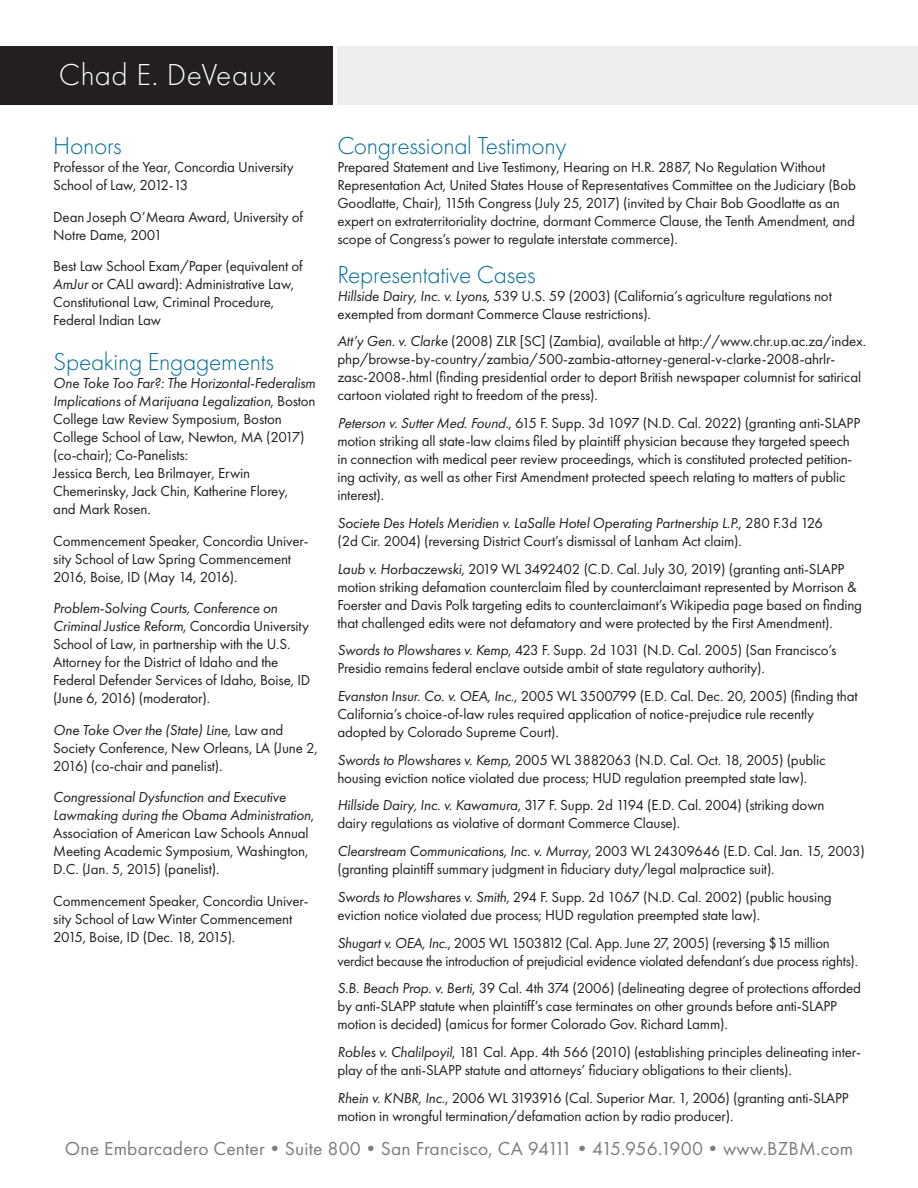
<style>
.page{position:relative;width:918px;height:1188px;background:#fff}
.page>*{position:absolute;margin:0;border:0;box-sizing:border-box;transform-origin:0 0}
.t1{font:300 31.5px "Futura PT";letter-spacing:.02em;color:#fff}
.t2{font:300 25.5px "Futura PT";letter-spacing:-.01em;color:#006c95}
.t3{font:19.5px "Futura PT";letter-spacing:.01em;color:#7b7c81}
.t4{font:15px/18px "Futura PT";letter-spacing:-.01em;color:#231f20}
.s1{font-style:italic}
</style>
<div class="page">
<div style="left:0;top:46px;width:333px;height:58px;background:#231f20"></div>
<div style="left:338px;top:46px;width:580px;height:59px;background:#eceded"></div>
<p class="t1" style="left:59px;top:56px;width:219px">Chad E. DeVeaux</p>
<p class="t2" style="left:337px;top:132px;width:231px">Congressional Testimony</p>
<p class="t4" style="left:337px;top:158px;width:520px">Prepared Statement and Live Testimony, Hearing on H.R. 2887, No Regulation Without Representation Act, United States House of Representatives Committee on the Judiciary (Bob Goodlatte, Chair), 115th Congress (July 25, 2017) (invited by Chair Bob Goodlatte as an expert on extraterritoriality doctrine, dormant Commerce Clause, the Tenth Amendment, and scope of Congress’s power to regulate interstate commerce).</p>
<p class="t2" style="left:337px;top:260px;width:200px">Representative Cases</p>
<p class="t4" style="left:337px;top:287px;width:496px"><span class="s1">Hillside Dairy, Inc. v. Lyons</span>, 539 U.S. 59 (2003) (California’s agriculture regulations not exempted from dormant Commerce Clause restrictions).</p>
<p class="t4" style="left:337px;top:332px;width:530px"><span class="s1">Att’y Gen. v. Clarke</span> (2008) ZLR [SC] (Zambia), available at http://www.chr.up.ac.za/index. php/browse-by-country/zambia/500-zambia-attorney-general-v-clarke-2008-ahrlr&shy;zasc-2008-.html (finding presidential order to deport British newspaper columnist for satirical cartoon violated right to freedom of the press).</p>
<p class="t4" style="left:337px;top:414px;width:524px"><span class="s1">Petersonv.SutterMed.Found.</span>, 615 F. Supp. 3d 1097 (N.D. Cal. 2022) (granting anti-SLAPP motion striking all state-law claims filed by plaintiff physician because they targeted speech in connection with medical peer review proceedings, which is constituted protected petition&shy;ing activity, as well as other First Amendment protected speech relating to matters of public interest).</p>
<p class="t4" style="left:337px;top:514px;width:487px"><span class="s1">Societe Des Hotels Meridien v. LaSalle Hotel Operating Partnership L.P.</span>, 280 F.3d 126 (2d Cir. 2004) (reversing District Court’s dismissal of Lanham Act claim).</p>
<p class="t4" style="left:337px;top:560px;width:526px"><span class="s1">Laub v. Horbaczewski</span>, 2019 WL 3492402 (C.D. Cal. July 30, 2019) (granting anti-SLAPP motion striking defamation counterclaim filed by counterclaimant represented by Morrison &amp; Foerster and Davis Polk targeting edits to counterclaimant’s Wikipedia page based on finding that challenged edits were not defamatory and were protected by the First Amendment).</p>
<p class="t4" style="left:337px;top:641px;width:501px"><span class="s1">Swords to Plowshares v. Kemp</span>, 423 F. Supp. 2d 1031 (N.D. Cal. 2005) (San Francisco’s<br>Presidio remains federal enclave outside ambit of state regulatory authority).</p>
<p class="t4" style="left:337px;top:687px;width:522px"><span class="s1">Evanston Insur. Co. v. OEA, Inc.</span>, 2005 WL 3500799 (E.D. Cal. Dec. 20, 2005) (finding that<br>California’s choice-of-law rules required application of notice-prejudice rule recently adopted by Colorado Supreme Court).</p>
<p class="t4" style="left:337px;top:751px;width:490px"><span class="s1">Swords to Plowshares v. Kemp</span>, 2005 WL 3882063 (N.D. Cal. Oct. 18, 2005) (public housing eviction notice violated due process; HUD regulation preempted state law).</p>
<p class="t4" style="left:337px;top:796px;width:489px"><span class="s1">Hillside Dairy, Inc. v. Kawamura</span>, 317 F. Supp. 2d 1194 (E.D. Cal. 2004) (striking down dairy regulations as violative of dormant Commerce Clause).</p>
<p class="t4" style="left:337px;top:842px;width:529px"><span class="s1">Clearstream Communications, Inc. v. Murray</span>, 2003 WL 24309646 (E.D. Cal. Jan. 15, 2003) (granting plaintiff summary judgment in fiduciary duty/legal malpractice suit).</p>
<p class="t4" style="left:337px;top:888px;width:496px"><span class="s1">Swords to Plowshares v. Smith</span>, 294 F. Supp. 2d 1067 (N.D. Cal. 2002) (public housing eviction notice violated due process; HUD regulation preempted state law).</p>
<p class="t4" style="left:337px;top:934px;width:522px"><span class="s1">Shugart v. OEA, Inc.</span>, 2005 WL 1503812 (Cal. App. June 27, 2005) (reversing $15 million verdict because the introduction of prejudicial evidence violated defendant’s due process rights).</p>
<p class="t4" style="left:337px;top:979px;width:525px"><span class="s1">S.B. Beach Prop. v. Berti</span>, 39 Cal. 4th 374 (2006) (delineating degree of protections afforded by anti-SLAPP statute when plaintiff’s case terminates on other grounds before anti-SLAPP motion is decided) (amicus for former Colorado Gov. Richard Lamm).</p>
<p class="t4" style="left:337px;top:1043px;width:525px"><span class="s1">Robles v. Chalilpoyil</span>, 181 Cal. App. 4th 566 (2010) (establishing principles delineating inter&shy;play of the anti-SLAPP statute and attorneys’ fiduciary obligations to their clients).</p>
<p class="t4" style="left:337px;top:1089px;width:513px"><span class="s1">Rhein v. KNBR, Inc.</span>, 2006 WL 3193916 (Cal. Superior Mar. 1, 2006) (granting anti-SLAPP motion in wrongful termination/defamation action by radio producer).</p>
<p class="t3" style="left:65px;top:1137px;width:790px">One Embarcadero Center•Suite 800•San Francisco, CA 94111•415.956.1900•www.BZBM.com</p>
<p class="t2" style="left:53px;top:132px;width:70px">Honors</p>
<p class="t4" style="left:53px;top:158px;width:242px">Professor of the Year, Concordia University<br>School of Law, 2012-13</p>
<p class="t4" style="left:53px;top:208px;width:251px">Dean Joseph O’Meara Award, University of<br>Notre Dame, 2001</p>
<p class="t4" style="left:53px;top:257px;width:251px">Best Law School Exam/Paper (equivalent of <span class="s1">AmJur</span> or CALI award): Administrative Law, Constitutional Law, Criminal Procedure, Federal Indian Law</p>
<p class="t2" style="left:53px;top:348px;width:222px">Speaking Engagements</p>
<p class="t4" style="left:53px;top:374px;width:264px"><span class="s1">One Toke Too Far?: The Horizontal-Federalism Implications of Marijuana Legalization</span>, Boston College Law Review Symposium, Boston College School of Law, Newton, MA (2017) (co-chair); Co-Panelists:<br>Jessica Berch, Lea Brilmayer, Erwin Chemerinsky, Jack Chin, Katherine Florey,<br>and Mark Rosen.</p>
<p class="t4" style="left:53px;top:532px;width:257px">Commencement Speaker, Concordia Univer&shy;sity School of Law Spring Commencement<br>2016, Boise, ID (May 14, 2016).</p>
<p class="t4" style="left:53px;top:599px;width:259px"><span class="s1">Problem-Solving Courts, Conference on Criminal Justice Reform</span>, Concordia University School of Law, in partnership with the U.S.<br>Attorney for the District of Idaho and the Federal Defender Services of Idaho, Boise, ID (June 6, 2016) (moderator).</p>
<p class="t4" style="left:53px;top:721px;width:266px"><span class="s1">One Toke Over the (State) Line</span>, Law and<br>Society Conference, New Orleans, LA (June 2,<br>2016) (co-chair and panelist).</p>
<p class="t4" style="left:53px;top:788px;width:262px"><span class="s1">Congressional Dysfunction and Executive Lawmaking during the Obama Administration</span>, Association of American Law Schools Annual Meeting Academic Symposium, Washington, D.C. (Jan. 5, 2015) (panelist).</p>
<p class="t4" style="left:53px;top:892px;width:257px">Commencement Speaker, Concordia Univer&shy;sity School of Law Winter Commencement<br>2015, Boise, ID (Dec. 18, 2015).</p>
</div>
